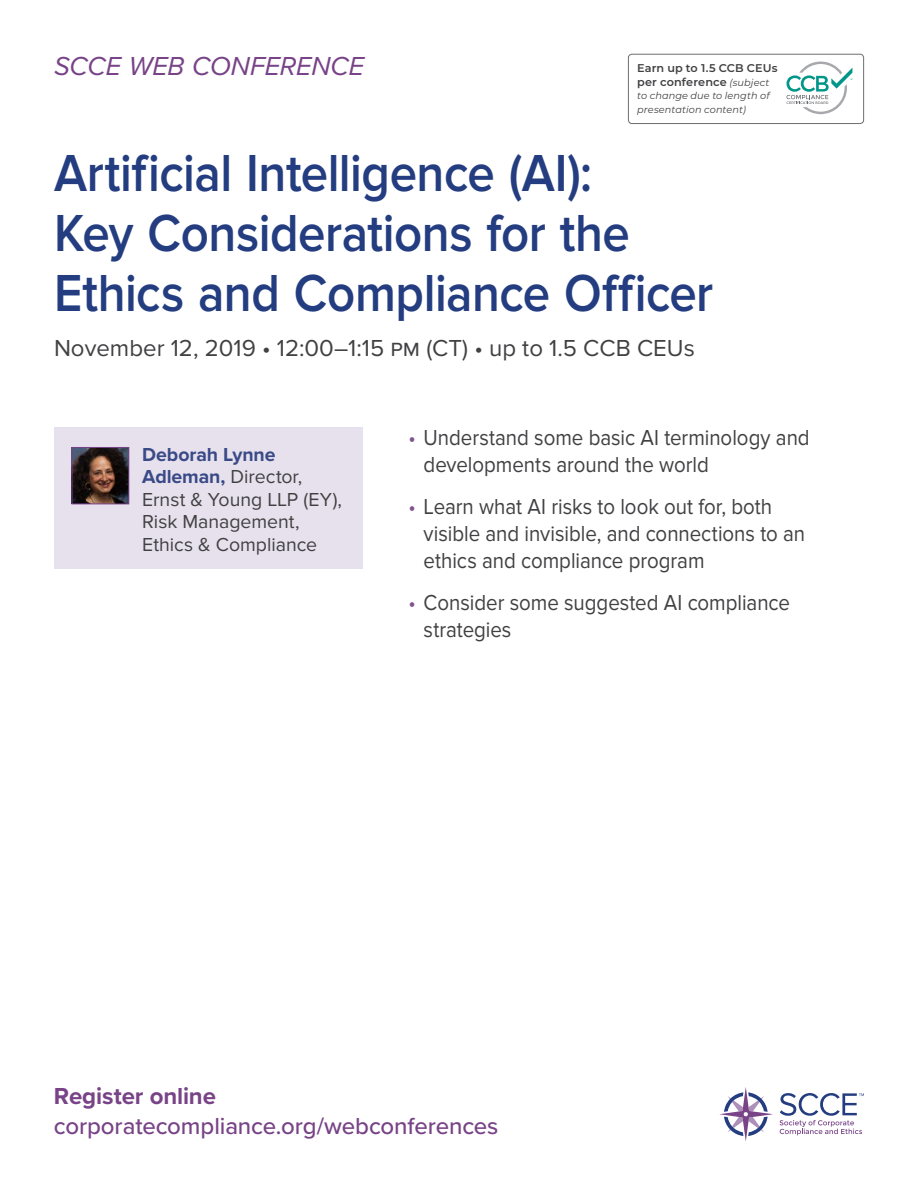
<style>
.page{position:relative;width:918px;height:1188px;background:#fff}
.page>*{position:absolute;margin:0;border:0;box-sizing:border-box;transform-origin:0 0}
.t1{font:600 54px/60px "Proxima Nova";letter-spacing:-.01em;color:#233d80;scale:.91 1}
.t2{font:italic 27px "Proxima Nova";letter-spacing:-.005em;color:#784387}
.t3{font:24px "Proxima Nova";color:#414042}
.t4{font:500 24px "Proxima Nova";letter-spacing:-.005em;color:#784387}
.t5{font:700 24px "Proxima Nova";letter-spacing:-.005em;color:#784387}
.t6{font:22.5px/27px "Proxima Nova";color:#414042;scale:.91 1}
.t7{font:19.5px/22.5px "Proxima Nova";color:#414042}
.t8{font:600 11.25px/13.5px "Montserrat";letter-spacing:.01em;color:#414042}
.t9{font:italic 9.75px/13.5px "Montserrat";letter-spacing:.01em;color:#414042}
.s1{font-weight:400;font-style:italic;font-size:9.75px}
.s2{font-weight:700;color:#394a87}
.s3{color:#815290}
</style>
<div class="page">
<div style="left:54px;top:428px;width:308px;height:141px;background:#e7e1ed"></div>
<img style="left:74px;top:449px;width:53px;height:53px">
<div style="left:72px;top:447px;width:57px;height:57px;border:1px solid #784387"></div>
<div style="left:628px;top:54px;width:236px;height:70px;border:1px solid #6d6e71;border-radius:4px"></div>
<svg style="left:787px;top:62px;width:65px;height:52px"></svg>
<svg style="left:719px;top:1087px;width:54px;height:54px"></svg>
<svg style="left:780px;top:1093px;width:84px;height:42px"></svg>
<p class="t2" style="left:54px;top:46px;width:312px">SCCE WEB CONFERENCE</p>
<p class="t8" style="left:637px;top:61px;width:142px">Earn up to 1.5 CCB CEUs per conference <span class="s1">(subject</span></p>
<p class="t9" style="left:637px;top:89px;width:134px">to change due to length of presentation content)</p>
<h1 class="t1" style="left:54px;top:144px;width:726px">Artificial Intelligence (AI):<br>Key Considerations for the<br>Ethics and Compliance Officer</h1>
<p class="t3" style="left:54px;top:335px;width:642px">November 12, 2019 • 12:00–1:15 pm (CT) • up to 1.5 CCB CEUs</p>
<p class="t7" style="left:142px;top:443px;width:201px"><span class="s2">Deborah Lynne<br>Adleman,</span> Director,<br>Ernst &amp; Young LLP (EY),<br>Risk Management,<br>Ethics &amp; Compliance</p>
<p class="t6" style="left:424px;top:425px;width:426px;text-indent:-15px"><span class="s3">•</span> Understand some basic AI terminology and developments around the world</p>
<p class="t6" style="left:424px;top:494px;width:421px;text-indent:-15px"><span class="s3">•</span> Learn what AI risks to look out for, both visible and invisible, and connections to an ethics and compliance program</p>
<p class="t6" style="left:424px;top:590px;width:404px;text-indent:-15px"><span class="s3">•</span> Consider some suggested AI compliance strategies</p>
<p class="t5" style="left:54px;top:1078px;width:164px">Register online</p>
<p class="t4" style="left:54px;top:1108px;width:446px">corporatecompliance.org/webconferences</p>
</div>
